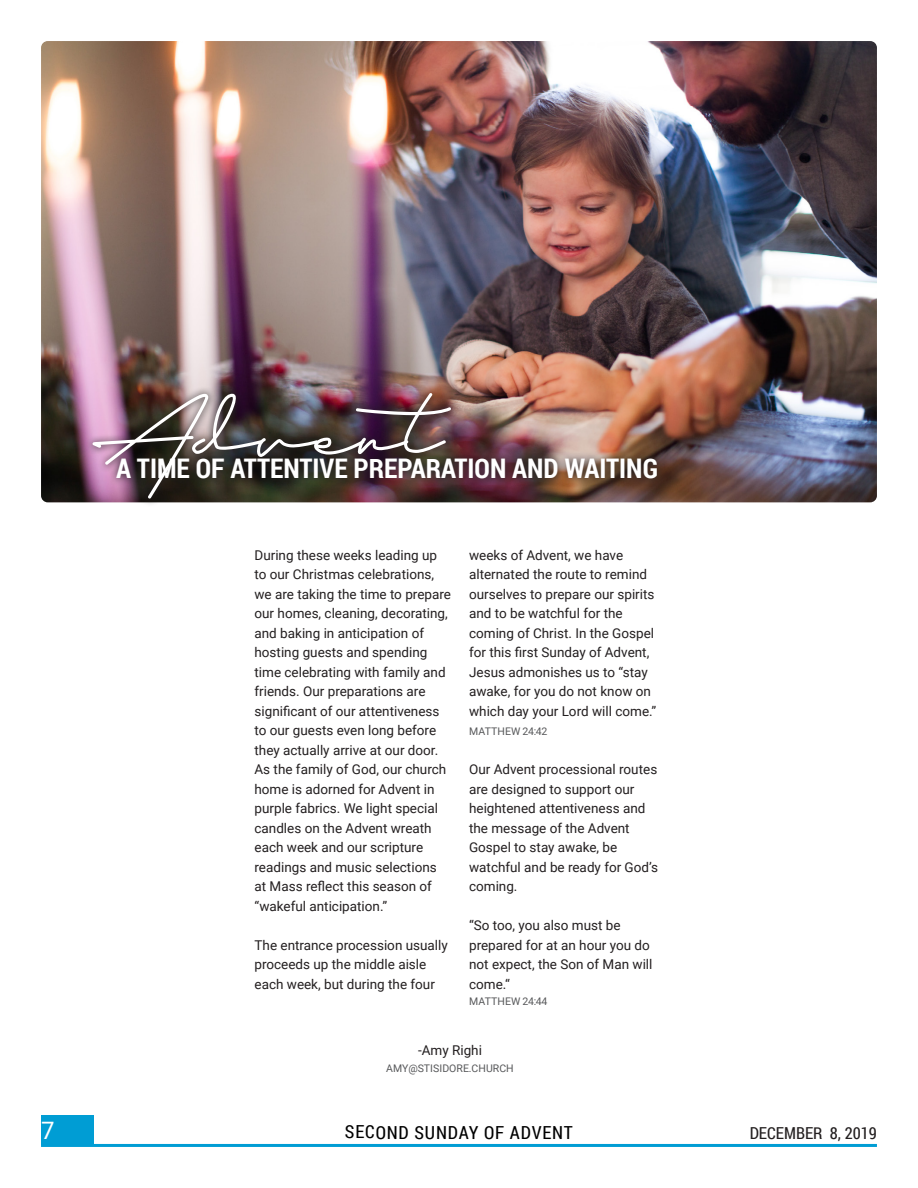
<style>
.page{position:relative;width:918px;height:1188px;background:#fff}
.page>*{position:absolute;margin:0;border:0;box-sizing:border-box;transform-origin:0 0}
.Header-Article{font:84px "Classy Beautiful";color:#fff}
.Header-Article-2{font:700 27px "Roboto Condensed";color:#fff}
.t1{font:24px "Roboto";color:#fff}
.t2{font:18px "Roboto Condensed";letter-spacing:.045em;color:#000}
.t3{font:16.5px "Roboto Condensed";color:#231f20}
.t4{font:13.5px/19.5px "Roboto";color:#231f20}
.t5{font:10.5px "Roboto";letter-spacing:.005em;color:#57585a}
</style>
<div class="page">
<div style="left:41px;top:1115px;width:52px;height:30px;background:#009dd4"></div>
<hr style="left:41px;top:1144px;width:836px;height:3px;background:#009dd4">
<img style="left:41px;top:41px;width:836px;height:461px">
<img style="left:86px;top:386px;width:579px;height:118px">
<p class="Header-Article" style="left:116px;top:372px;width:385px">Advent</p>
<p class="Header-Article-2" style="left:116px;top:449px;width:544px">A TIME OF ATTENTIVE PREPARATION AND WAITING</p>
<p class="t4" style="left:469px;top:545px;width:189px">weeks of Advent, we have alternated the route to remind ourselves to prepare our spirits and to be watchful for the coming of Christ. In the Gospel for this first Sunday of Advent,<br>Jesus admonishes us to “stay awake, for you do not know on which day your Lord will come.”</p>
<p class="t5" style="left:469px;top:724px;width:80px">MATTHEW 24:42</p>
<p class="t4" style="left:469px;top:759px;width:190px">Our Advent processional routes are designed to support our heightened attentiveness and the message of the Advent<br>Gospel to stay awake, be watchful and be ready for God’s coming.</p>
<p class="t4" style="left:469px;top:915px;width:185px">“So too, you also must be prepared for at an hour you do not expect, the Son of Man will come.“</p>
<p class="t5" style="left:469px;top:994px;width:80px">MATTHEW 24:44</p>
<p class="t4" style="left:418px;top:1040px;width:65px">-Amy Righi</p>
<p class="t5" style="left:386px;top:1061px;width:129px">AMY@STISIDORE.CHURCH</p>
<p class="t4" style="left:255px;top:545px;width:198px">During these weeks leading up to our Christmas celebrations, we are taking the time to prepare our homes, cleaning, decorating, and baking in anticipation of hosting guests and spending time celebrating with family and friends. Our preparations are significant of our attentiveness to our guests even long before they actually arrive at our door.<br>As the family of God, our church home is adorned for Advent in purple fabrics. We light special candles on the Advent wreath each week and our scripture readings and music selections at Mass reflect this season of “wakeful anticipation.”</p>
<p class="t4" style="left:255px;top:935px;width:195px">The entrance procession usually proceeds up the middle aisle each week, but during the four</p>
<h3 class="t1" style="left:41px;top:1114px;width:15px">7</h3>
<h3 class="t2" style="left:345px;top:1120px;width:230px">SECOND SUNDAY OF ADVENT</h3>
<p class="t3" style="left:750px;top:1121px;width:129px">DECEMBER 8, 2019</p>
</div>
